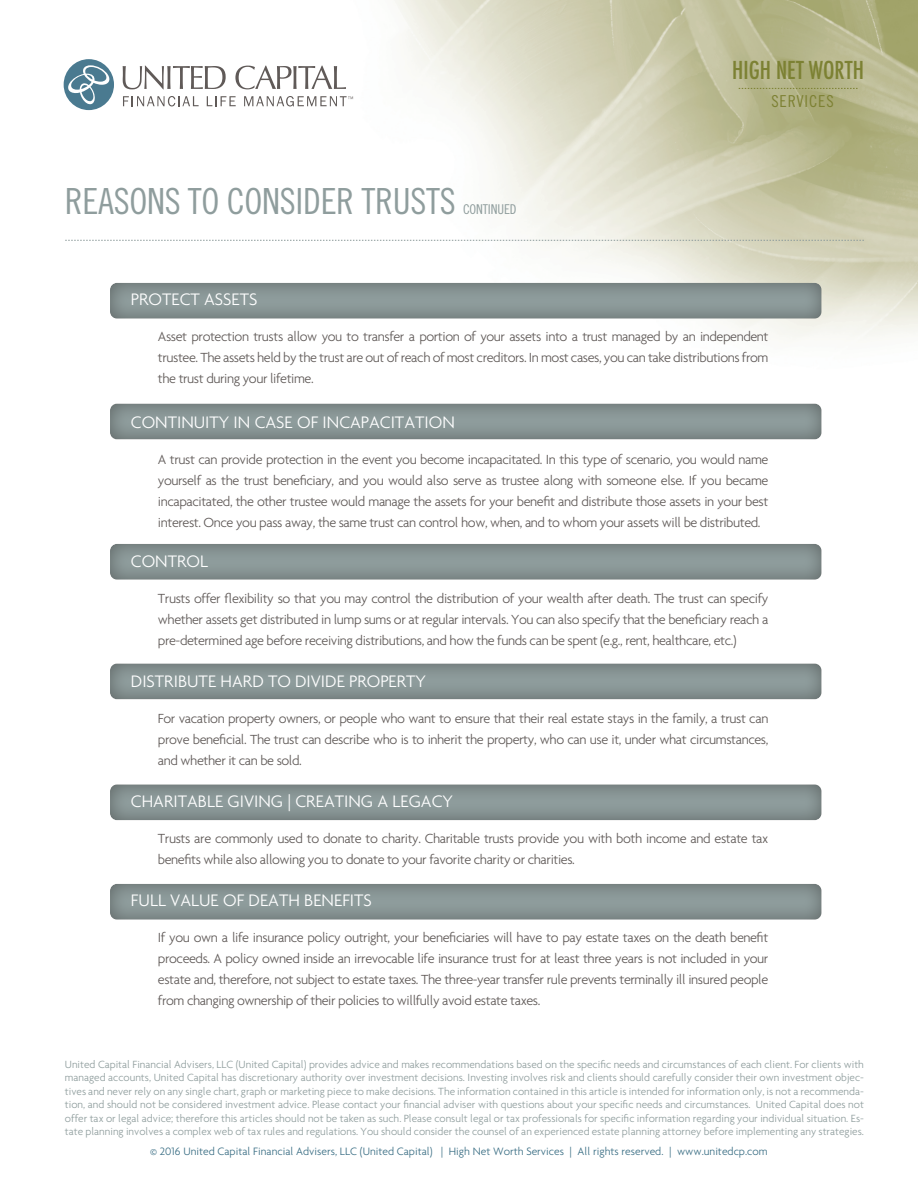
<style>
.page{position:relative;width:918px;height:1188px;background:#fff}
.page>*{position:absolute;margin:0;border:0;box-sizing:border-box;transform-origin:0 0}
.t1{font:36px "Trade Gothic Cond Eighteen";letter-spacing:-.01em;color:#8f9d9d}
.t2{font:500 condensed 24px "Futura";color:#7c8133}
.t3{font:300 18px "Agenda";color:#fff}
.t4{font:16.5px "Trade Gothic Cond Eighteen";letter-spacing:.05em;color:#7d8133}
.t5{font:300 14.25px/21px "Agenda";letter-spacing:-.03em;color:#605a58;text-align:justify}
.t6{font:13.5px "Trade Gothic Cond Eighteen";letter-spacing:-.01em;color:#8f9d9d}
.t7{font:300 11.55px "Agenda";color:#3a6e84}
.t8{font:300 11.25px/13.5px "Agenda";color:#8f9d9d;text-align:justify}
</style>
<div class="page">
<img style="left:316px;top:0;width:602px;height:340px">
<svg style="left:739px;top:88px;width:119px;height:1px"></svg>
<svg style="left:64px;top:59px;width:50px;height:51px"></svg>
<svg style="left:123px;top:66px;width:103px;height:23px"></svg>
<svg style="left:235px;top:66px;width:111px;height:23px"></svg>
<svg style="left:123px;top:96px;width:76px;height:10px"></svg>
<svg style="left:207px;top:96px;width:29px;height:10px"></svg>
<svg style="left:244px;top:96px;width:109px;height:10px"></svg>
<div style="left:108px;top:283px;width:714px;height:37px;background:#605a58;opacity:.6"></div>
<div style="left:108px;top:404px;width:714px;height:37px;background:#605a58;opacity:.6"></div>
<div style="left:108px;top:544px;width:714px;height:37px;background:#605a58;opacity:.6"></div>
<div style="left:108px;top:663px;width:714px;height:38px;background:#605a58;opacity:.6"></div>
<div style="left:108px;top:784px;width:714px;height:38px;background:#605a58;opacity:.6"></div>
<div style="left:108px;top:884px;width:714px;height:37px;background:#605a58;opacity:.6"></div>
<svg style="left:65px;top:240px;width:799px;height:1px"></svg>
<h2 class="t2" style="left:732px;top:55px;width:133px">HIGH NET WORTH</h2>
<p class="t1" style="left:65px;top:180px;width:392px">REASONS TO CONSIDER TRUSTS</p>
<p class="t6" style="left:463px;top:201px;width:55px">CONTINUED</p>
<p class="t4" style="left:771px;top:91px;width:64px">SERVICES</p>
<p class="t3" style="left:131px;top:289px;width:128px">PROTECT ASSETS</p>
<p class="t5" style="left:158px;top:326px;width:612px">Asset protection trusts allow you to transfer a portion of your assets into a trust managed by an independent trustee. The assets held by the trust are out of reach of most creditors. In most cases, you can take distributions from the trust during your lifetime.</p>
<p class="t3" style="left:131px;top:412px;width:325px">CONTINUITY IN CASE OF INCAPACITATION</p>
<p class="t5" style="left:158px;top:449px;width:612px">A trust can provide protection in the event you become incapacitated. In this type of scenario, you would name yourself as the trust beneficiary, and you would also serve as trustee along with someone else. If you became incapacitated, the other trustee would manage the assets for your benefit and distribute those assets in your best interest. Once you pass away, the same trust can control how, when, and to whom your assets will be distributed.</p>
<p class="t3" style="left:131px;top:551px;width:79px">CONTROL</p>
<p class="t5" style="left:158px;top:588px;width:612px">Trusts offer flexibility so that you may control the distribution of your wealth after death. The trust can specify whether assets get distributed in lump sums or at regular intervals. You can also specify that the beneficiary reach a pre-determined age before receiving distributions, and how the funds can be spent (e.g., rent, healthcare, etc.)</p>
<p class="t3" style="left:131px;top:671px;width:297px">DISTRIBUTE HARD TO DIVIDE PROPERTY</p>
<p class="t5" style="left:158px;top:708px;width:612px">For vacation property owners, or people who want to ensure that their real estate stays in the family, a trust can prove beneficial. The trust can describe who is to inherit the property, who can use it, under what circumstances, and whether it can be sold.</p>
<p class="t3" style="left:131px;top:791px;width:323px">CHARITABLE GIVING | CREATING A LEGACY</p>
<p class="t5" style="left:158px;top:828px;width:612px">Trusts are commonly used to donate to charity. Charitable trusts provide you with both income and estate tax benefits while also allowing you to donate to your favorite charity or charities.</p>
<p class="t3" style="left:131px;top:890px;width:243px">FULL VALUE OF DEATH BENEFITS</p>
<p class="t5" style="left:158px;top:927px;width:612px">If you own a life insurance policy outright, your beneficiaries will have to pay estate taxes on the death benefit proceeds. A policy owned inside an irrevocable life insurance trust for at least three years is not included in your estate and, therefore, not subject to estate taxes. The three-year transfer rule prevents terminally ill insured people from changing ownership of their policies to willfully avoid estate taxes.</p>
<p class="t8" style="left:65px;top:1057px;width:801px">United Capital Financial Advisers, LLC (United Capital) provides advice and makes recommendations based on the specific needs and circumstances of each client. For clients with managed accounts, United Capital has discretionary authority over investment decisions. Investing involves risk and clients should carefully consider their own investment objec&shy;tives and never rely on any single chart, graph or marketing piece to make decisions. The information contained in this article is intended for information only, is not a recommenda&shy;tion, and should not be considered investment advice. Please contact your financial adviser with questions about your specific needs and circumstances. United Capital does not offer tax or legal advice; therefore this articles should not be taken as such. Please consult legal or tax professionals for specific information regarding your individual situation. Es&shy;tate planning involves a complex web of tax rules and regulations. You should consider the counsel of an experienced estate planning attorney before implementing any strategies.</p>
<p class="t7" style="left:150px;top:1145px;width:619px">© 2016 United Capital Financial Advisers, LLC (United Capital) | High Net Worth Services | All rights reserved. | www.unitedcp.com</p>
</div>
